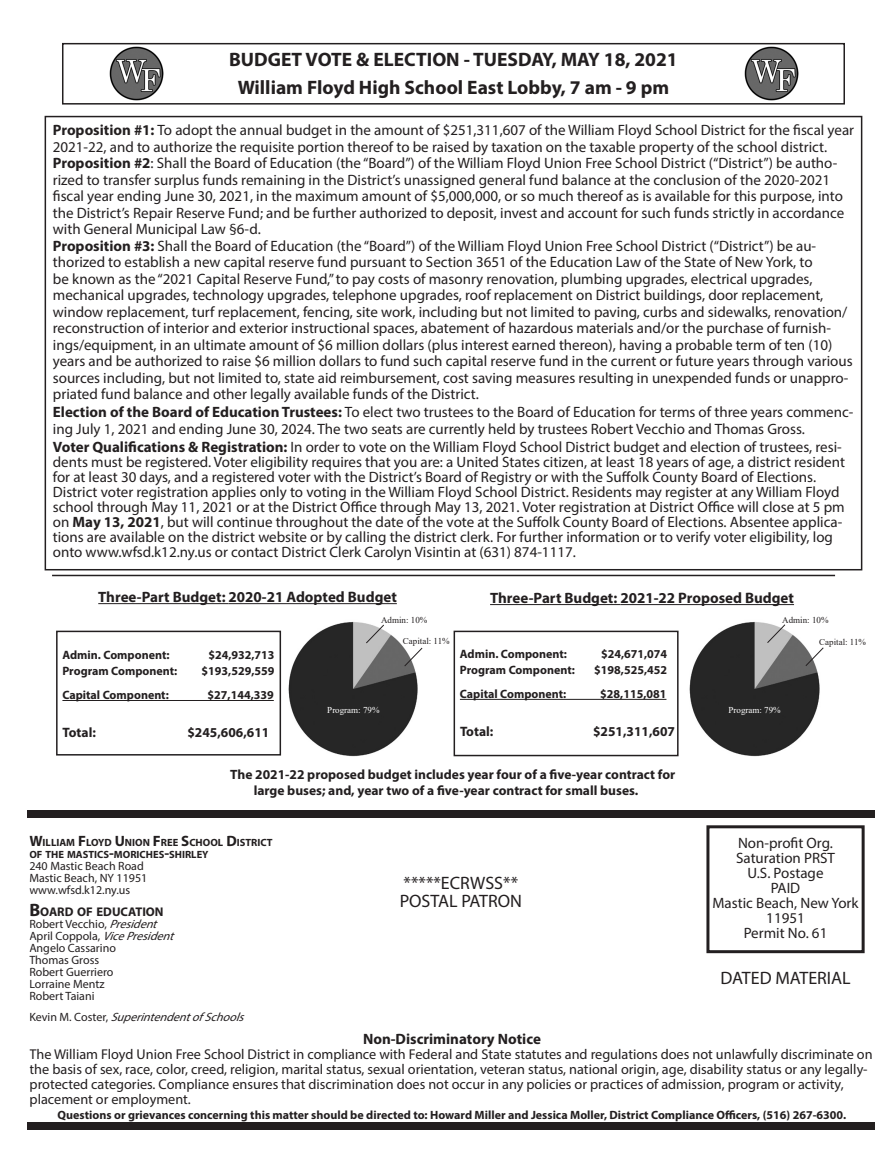
<style>
.page{position:relative;width:891px;height:1161px;background:#fff}
.page>*{position:absolute;margin:0;border:0;box-sizing:border-box;transform-origin:0 0}
.Head_1{font:700 19.5px "Myriad Pro";color:#231f20}
.Body{font:18px "Myriad Pro";color:#231f20}
.Head_1-2{font:700 15.15px "Myriad Pro";color:#231f20}
.Body-2{font:15px/16.5px "Myriad Pro";color:#231f20}
.Body-3{font:700 15px "Myriad Pro";color:#231f20}
.Body-4{font:14.25px/15px "Myriad Pro";color:#231f20}
.Body_1{font:700 13.65px "Myriad Pro";color:#231f20}
.t1{font:700 13.5px "Myriad Pro";color:#231f20}
.t2{font:700 12.6px "Myriad Pro";color:#231f20}
.Body_1-2{font:700 12.15px "Myriad Pro";color:#231f20}
.Body-5{font:12px/12px "Myriad Pro";color:#231f20}
.Body-6{font:700 12px "Myriad Pro";color:#231f20}
.Body-7{font:italic 12px "Myriad Pro";color:#231f20}
.t3{font:700 10.5px "Myriad Pro";color:#231f20}
.t4{font:9px "Times New Roman";color:#231f20}
.t5{font:9px "Times New Roman";color:#fff}
.s1{font-weight:700}
.s2{font-size:15px}
.s3{font-size:18px}
.s4{font-style:italic}
.s5{font-style:normal}
</style>
<div class="page">
<div style="left:706px;top:825px;width:159px;height:128px;border:3px solid #231f20"></div>
<div style="left:27px;top:810px;width:848px;height:8px;background:#231f20"></div>
<div style="left:27px;top:1122px;width:848px;height:8px;background:#231f20"></div>
<div style="left:45px;top:116px;width:817px;height:454px;border:2px solid #231f20"></div>
<div style="left:62px;top:43px;width:783px;height:62px;border:2px solid #231f20"></div>
<hr style="left:52px;top:575px;width:783px;height:1px;background:#231f20">
<hr style="left:98px;top:603px;width:131px;height:1px;background:#231f20">
<hr style="left:229px;top:603px;width:168px;height:1px;background:#231f20">
<hr style="left:62px;top:700px;width:212px;height:1px;background:#231f20">
<div style="left:56px;top:631px;width:225px;height:125px;border:2px solid #231f20"></div>
<hr style="left:460px;top:699px;width:206px;height:1px;background:#231f20">
<div style="left:454px;top:631px;width:225px;height:125px;border:2px solid #231f20"></div>
<hr style="left:490px;top:604px;width:130px;height:1px;background:#231f20">
<hr style="left:620px;top:604px;width:174px;height:1px;background:#231f20">
<img style="left:683px;top:619px;width:141px;height:141px;border-radius:70px">
<img style="left:110px;top:47px;width:54px;height:54px">
<img style="left:744px;top:47px;width:54px;height:54px">
<svg style="left:767px;top:624px;width:19px;height:19px"></svg>
<svg style="left:805px;top:647px;width:19px;height:19px"></svg>
<img style="left:282px;top:620px;width:140px;height:140px;border-radius:70px">
<svg style="left:366px;top:624px;width:18px;height:20px"></svg>
<svg style="left:404px;top:647px;width:19px;height:20px"></svg>
<p class="Head_1" style="left:229px;top:47px;width:450px">BUDGET VOTE &amp; ELECTION - TUESDAY, MAY 18, 2021</p>
<p class="Head_1" style="left:238px;top:74px;width:433px">William Floyd High School East Lobby, 7 am - 9 pm</p>
<p class="Body-2" style="left:53px;top:122px;width:803px"><span class="s1">Proposition #1:</span> To adopt the annual budget in the amount of $251,311,607 of the William Floyd School District for the fiscal year<br>2021-22, and to authorize the requisite portion thereof to be raised by taxation on the taxable property of the school district.</p>
<p class="Body-2" style="left:53px;top:155px;width:793px"><span class="s1">Proposition #2</span>: Shall the Board of Education (the “Board”) of the William Floyd Union Free School District (“District”) be autho&shy;rized to transfer surplus funds remaining in the District’s unassigned general fund balance at the conclusion of the 2020-2021 fiscal year ending June 30, 2021, in the maximum amount of $5,000,000, or so much thereof as is available for this purpose, into the District’s Repair Reserve Fund; and be further authorized to deposit, invest and account for such funds strictly in accordance with General Municipal Law §6-d.</p>
<p class="Body-2" style="left:53px;top:237px;width:801px"><span class="s1">Proposition #3:</span> Shall the Board of Education (the “Board”) of the William Floyd Union Free School District (“District”) be au&shy;thorized to establish a new capital reserve fund pursuant to Section 3651 of the Education Law of the State of New York, to<br>be known as the “2021 Capital Reserve Fund,” to pay costs of masonry renovation, plumbing upgrades, electrical upgrades, mechanical upgrades, technology upgrades, telephone upgrades, roof replacement on District buildings, door replacement, window replacement, turf replacement, fencing, site work, including but not limited to paving, curbs and sidewalks, renovation/ reconstruction of interior and exterior instructional spaces, abatement of hazardous materials and/or the purchase of furnish&shy;ings/equipment, in an ultimate amount of $6 million dollars (plus interest earned thereon), having a probable term of ten (10) years and be authorized to raise $6 million dollars to fund such capital reserve fund in the current or future years through various sources including, but not limited to, state aid reimbursement, cost saving measures resulting in unexpended funds or unappro&shy;priated fund balance and other legally available funds of the District.</p>
<p class="Body-2" style="left:53px;top:404px;width:802px"><span class="s1">Election of the Board of Education Trustees:</span> To elect two trustees to the Board of Education for terms of three years commenc&shy;ing July 1, 2021 and ending June 30, 2024. The two seats are currently held by trustees Robert Vecchio and Thomas Gross.</p>
<p class="Body-2" style="left:53px;top:439px;width:794px;line-height:15px"><span class="s1">Voter Qualifications &amp; Registration:</span> In order to vote on the William Floyd School District budget and election of trustees, resi&shy;dents must be registered. Voter eligibility requires that you are: a United States citizen, at least 18 years of age, a district resident for at least 30 days, and a registered voter with the District’s Board of Registry or with the Suffolk County Board of Elections.<br>District voter registration applies only to voting in the William Floyd School District. Residents may register at any William Floyd school through May 11, 2021 or at the District Office through May 13, 2021. Voter registration at District Office will close at 5 pm on <span class="s1">May 13, 2021</span>, but will continue throughout the date of the vote at the Suffolk County Board of Elections. Absentee applica&shy;tions are available on the district website or by calling the district clerk. For further information or to verify voter eligibility, log onto www.wfsd.k12.ny.us or contact District Clerk Carolyn Visintin at (631) 874-1117.</p>
<p class="Head_1-2" style="left:98px;top:587px;width:300px"><span class="s2">Three-Part Budget:</span> 2020-21 Adopted Budget</p>
<p class="Head_1-2" style="left:490px;top:588px;width:305px"><span class="s2">Three-Part Budget:</span> 2021-22 Proposed Budget</p>
<p class="t4" style="left:381px;top:614px;width:48px">Admin: 10%</p>
<p class="t4" style="left:782px;top:614px;width:48px">Admin: 10%</p>
<p class="t4" style="left:403px;top:634px;width:48px">Capital: 11%</p>
<p class="t4" style="left:819px;top:635px;width:48px">Capital: 11%</p>
<p class="Body_1-2" style="left:62px;top:647px;width:109px">Admin. Component:</p>
<p class="Body_1-2" style="left:208px;top:647px;width:68px">$24,932,713</p>
<p class="Body_1-2" style="left:62px;top:663px;width:116px">Program Component:</p>
<p class="Body_1-2" style="left:202px;top:663px;width:74px">$193,529,559</p>
<p class="Body_1-2" style="left:62px;top:687px;width:108px">Capital Component:</p>
<p class="Body_1-2" style="left:208px;top:687px;width:68px">$27,144,339</p>
<p class="Body_1" style="left:63px;top:723px;width:35px">Total:</p>
<p class="Body_1" style="left:187px;top:723px;width:83px">$245,606,611</p>
<p class="t5" style="left:327px;top:704px;width:54px">Program: 79%</p>
<p class="Body_1-2" style="left:460px;top:646px;width:109px">Admin. Component:</p>
<p class="Body_1-2" style="left:601px;top:646px;width:68px">$24,671,074</p>
<p class="Body_1-2" style="left:460px;top:662px;width:116px">Program Component:</p>
<p class="Body_1-2" style="left:594px;top:662px;width:74px">$198,525,452</p>
<p class="Body_1-2" style="left:460px;top:686px;width:108px">Capital Component:</p>
<p class="Body_1-2" style="left:600px;top:686px;width:68px">$28,115,081</p>
<p class="Body_1" style="left:460px;top:722px;width:35px">Total:</p>
<p class="Body_1" style="left:593px;top:722px;width:83px">$251,311,607</p>
<p class="t5" style="left:729px;top:704px;width:54px">Program: 79%</p>
<p class="t1" style="left:230px;top:765px;width:446px">The 2021-22 proposed budget includes year four of a five-year contract for</p>
<p class="t1" style="left:254px;top:782px;width:386px">large buses; and, year two of a five-year contract for small buses.</p>
<p class="t3" style="left:29px;top:836px;width:245px"><span class="s2">W</span>ILLIAM <span class="s2">F</span>LOYD <span class="s2">U</span>NION <span class="s2">F</span>REE <span class="s2">S</span>CHOOL <span class="s2">D</span>ISTRICT</p>
<p class="t3" style="left:29px;top:848px;width:181px">OF THE MASTICS<span class="s2">-</span>MORICHES<span class="s2">-</span>SHIRLEY</p>
<p class="Body-5" style="left:29px;top:860px;width:116px">240 Mastic Beach Road</p>
<p class="Body-5" style="left:29px;top:872px;width:119px">Mastic Beach, NY 11951</p>
<p class="Body-5" style="left:29px;top:884px;width:102px">www.wfsd.k12.ny.us</p>
<p class="t2" style="left:29px;top:903px;width:136px"><span class="s3">B</span>OARD OF EDUCATION</p>
<p class="Body-5" style="left:29px;top:917px;width:134px">Robert Vecchio, <span class="s4">President</span></p>
<p class="Body-5" style="left:29px;top:929px;width:150px">A p r i l C o p p o l a , <span class="s4">VicePresident</span></p>
<p class="Body-5" style="left:29px;top:941px;width:88px">Angelo Cassarino<br>Thomas Gross</p>
<p class="Body-5" style="left:29px;top:965px;width:86px">Robert Guerriero</p>
<p class="Body-5" style="left:29px;top:977px;width:77px">Lorraine Mentz<br>Robert Taiani</p>
<p class="Body-7" style="left:29px;top:1009px;width:221px"><span class="s5">K e v i n M . C o s t e r ,</span> SuperintendentofSchools</p>
<p class="Body" style="left:404px;top:872px;width:116px">*****ECRWSS**</p>
<p class="Body" style="left:400px;top:890px;width:124px">POSTAL PATRON</p>
<p class="Body-2" style="left:738px;top:835px;width:96px">Non-profit Org.</p>
<p class="Body-2" style="left:736px;top:850px;width:100px">Saturation PRST</p>
<p class="Body-2" style="left:748px;top:865px;width:77px">U.S. Postage</p>
<p class="Body-2" style="left:771px;top:880px;width:31px">PAID</p>
<p class="Body-2" style="left:713px;top:895px;width:148px">Mastic Beach, New York</p>
<p class="Body-2" style="left:766px;top:910px;width:40px">11951</p>
<p class="Body-2" style="left:744px;top:925px;width:85px">Permit No. 61</p>
<p class="Body" style="left:721px;top:967px;width:132px">DATED MATERIAL</p>
<p class="Body-3" style="left:363px;top:1029px;width:179px">Non-Discriminatory Notice</p>
<p class="Body-4" style="left:30px;top:1046px;width:845px">The William Floyd Union Free School District in compliance with Federal and State statutes and regulations does not unlawfully discriminate on the basis of sex, race, color, creed, religion, marital status, sexual orientation, veteran status, national origin, age, disability status or any legally&shy;protected categories. Compliance ensures that discrimination does not occur in any policies or practices of admission, program or activity, placement or employment.</p>
<p class="Body-6" style="left:58px;top:1107px;width:790px">Questions or grievances concerning this matter should be directed to: Howard Miller and Jessica Moller, District Compliance Officers, (516) 267-6300.</p>
</div>
